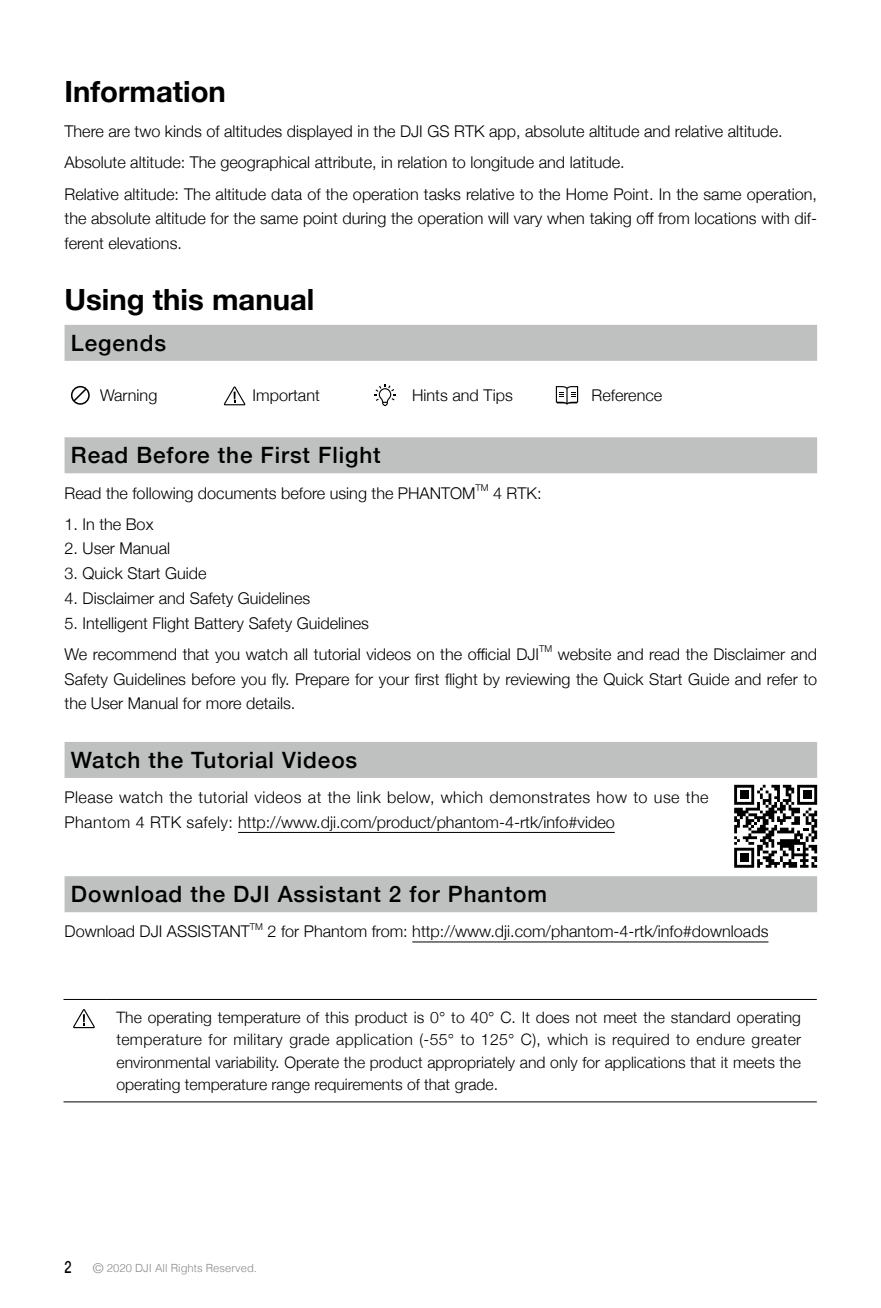
<style>
.page{position:relative;width:881px;height:1308px;background:#fff}
.page>*{position:absolute;margin:0;border:0;box-sizing:border-box;transform-origin:0 0}
.t1{font:700 29.25px "Helvetica Neue";color:#000}
.t2{font:500 22.5px "Helvetica Neue";letter-spacing:.04em;color:#000}
.t3{font:300 16.2px/31.1px "Helvetica Neue";color:#000}
.t4{font:300 16.2px/24.8px "Helvetica Neue";letter-spacing:.025em;color:#000}
.t5{font:300 15.75px/22.5px "Helvetica Neue";color:#000;text-align:justify}
.t6{font:300 11.25px "Helvetica";color:#898989}
.t7{font:300 9.45px "Helvetica Neue";color:#000}
.s1{font-family:"Gujarati Sangam MN";font-weight:700;font-size:18px;color:#000}
.s2{font-size:13.5px}
</style>
<div class="page">
<div style="left:64px;top:325px;width:752px;height:36px;background:#bfc0c0"></div>
<div style="left:64px;top:437px;width:752px;height:36px;background:#bfc0c0"></div>
<div style="left:64px;top:742px;width:752px;height:36px;background:#bfc0c0"></div>
<hr style="left:238px;top:832px;width:376px;height:1px;background:#000">
<svg style="left:71px;top:386px;width:19px;height:19px"></svg>
<svg style="left:224px;top:386px;width:21px;height:19px"></svg>
<svg style="left:374px;top:384px;width:21px;height:22px"></svg>
<svg style="left:555px;top:386px;width:23px;height:18px"></svg>
<div style="left:64px;top:876px;width:752px;height:36px;background:#bfc0c0"></div>
<hr style="left:412px;top:941px;width:356px;height:1px;background:#000">
<svg style="left:734px;top:784px;width:82px;height:83px"></svg>
<div style="left:739px;top:790px;width:9px;height:9px;background:#000"></div>
<div style="left:802px;top:790px;width:9px;height:9px;background:#000"></div>
<div style="left:739px;top:853px;width:9px;height:9px;background:#000"></div>
<hr style="left:63px;top:999px;width:44px;height:1px;background:#000">
<hr style="left:107px;top:999px;width:709px;height:1px;background:#000">
<hr style="left:63px;top:1101px;width:44px;height:1px;background:#000">
<hr style="left:107px;top:1101px;width:709px;height:1px;background:#000">
<svg style="left:73px;top:1009px;width:22px;height:19px"></svg>
<h1 class="t1" style="left:64px;top:68px;width:163px">Information</h1>
<p class="t3" style="left:64px;top:115px;width:753px">There are two kinds of altitudes displayed in the DJI GS RTK app, absolute altitude and relative altitude.<br>Absolute altitude: The geographical attribute, in relation to longitude and latitude.<br>Relative altitude: The altitude data of the operation tasks relative to the Home Point. In the same operation,</p>
<p class="t3" style="left:64px;top:205px;width:753px;line-height:24.8px">the absolute altitude for the same point during the operation will vary when taking off from locations with dif&shy;ferent elevations.</p>
<h1 class="t1" style="left:64px;top:276px;width:251px">Using this manual</h1>
<h2 class="t2" style="left:71px;top:325px;width:97px">Legends</h2>
<p class="t3" style="left:100px;top:378px;width:59px">Warning</p>
<p class="t3" style="left:252px;top:378px;width:69px">Important</p>
<p class="t3" style="left:412px;top:378px;width:102px">Hints and Tips</p>
<p class="t3" style="left:591px;top:378px;width:72px">Reference</p>
<h2 class="t2" style="left:71px;top:437px;width:311px">Read Before the First Flight</h2>
<p class="t3" style="left:64px;top:476px;width:412px">Read the following documents before using the PHANTOM</p>
<p class="t7" style="left:475px;top:480px;width:15px">TM</p>
<p class="t3" style="left:493px;top:476px;width:50px">4 RTK:</p>
<p class="t3" style="left:64px;top:507px;width:90px">1. In the Box</p>
<p class="t3" style="left:64px;top:532px;width:107px">2. User Manual</p>
<p class="t3" style="left:64px;top:556px;width:143px">3. Quick Start Guide</p>
<p class="t3" style="left:64px;top:581px;width:247px">4. Disclaimer and Safety Guidelines</p>
<p class="t3" style="left:64px;top:606px;width:476px">5. Intelligent Flight Battery Safety Guidelines<br>We recommend that you watch all tutorial videos on the official DJI</p>
<p class="t7" style="left:539px;top:641px;width:15px">TM</p>
<p class="t3" style="left:64px;top:640px;width:753px;line-height:24.8px;text-align:justify;text-indent:493px">website and read the Disclaimer and Safety Guidelines before you fly. Prepare for your first flight by reviewing the Quick Start Guide and refer to the User Manual for more details.</p>
<h2 class="t2" style="left:71px;top:742px;width:288px">Watch the Tutorial Videos</h2>
<p class="t4" style="left:64px;top:784px;width:645px">Please watch the tutorial videos at the link below, which demonstrates how to use the<br>Phantom 4 RTK safely: http://www.dji.com/product/phantom-4-rtk/info#video</p>
<h2 class="t2" style="left:71px;top:876px;width:477px">Download the DJI Assistant 2 for Phantom</h2>
<p class="t3" style="left:64px;top:915px;width:187px">Download DJI ASSISTANT</p>
<p class="t7" style="left:250px;top:918px;width:15px">TM</p>
<p class="t3" style="left:267px;top:915px;width:502px">2 for Phantom from: http://www.dji.com/phantom-4-rtk/info#downloads</p>
<p class="t5" style="left:116px;top:1004px;width:686px">The operating temperature of this product is 0° to 40° C. It does not meet the standard operating temperature for military grade application (-55° to 125° C), which is required to endure greater environmental variability. Operate the product appropriately and only for applications that it meets the operating temperature range requirements of that grade.</p>
<p class="t6" style="left:64px;top:1258px;width:194px"><span class="s1">2</span> <span class="s2">©</span> 2020 DJI All Rights Reserved.</p>
</div>
